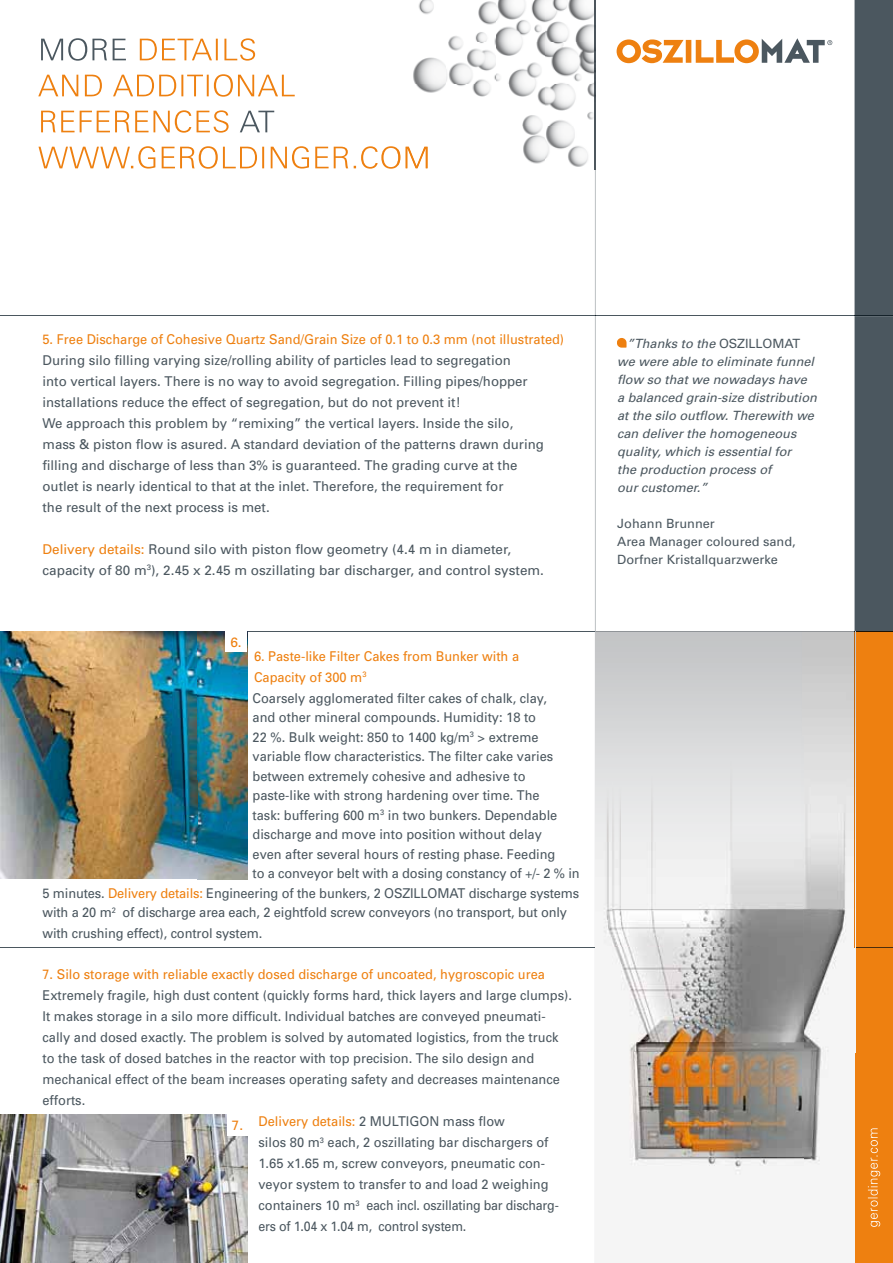
<style>
.page{position:relative;width:893px;height:1263px;background:#fff}
.page>*{position:absolute;margin:0;border:0;box-sizing:border-box;transform-origin:0 0}
.t1{font:13.5px "Univers";color:#4b575f;scale:.95 1}
.t2{font:13.5px/21px "Univers";color:#4b575f}
.t3{font:13.5px/21px "Univers";color:#ee8010;scale:.95 1}
.t4{font:13.5px "Univers";color:#4b575f;scale:.92 1}
.t5{font:13.5px "Univers";color:#ee8010}
.t6{font:italic 12.75px/18px "Univers 55";color:#4b575f}
.t7{font:12.75px/18px "Univers";color:#4b575f}
.s1{color:#ee8010}
.s2{color:#4b575f}
.s3{font-family:"Univers";font-style:normal}
</style>
<div class="page">
<svg style="left:617px;top:38px;width:215px;height:25px"></svg>
<hr style="left:595px;top:169px;width:1px;height:147px;background:#4b575f">
<hr style="left:595px;top:316px;width:1px;height:315px;background:#4b575f">
<hr style="left:595px;top:316px;width:259px;height:1px;background:#4b575f">
<hr style="left:0;top:316px;width:595px;height:1px;background:#4b575f">
<hr style="left:0;top:947px;width:595px;height:1px;background:#4b575f">
<hr style="left:0;top:631px;width:595px;height:1px;background:#4b575f">
<svg style="left:617px;top:338px;width:9px;height:10px"></svg>
<img style="left:0;top:1114px;width:248px;height:149px">
<img style="left:0;top:631px;width:247px;height:248px">
<div style="left:227px;top:1114px;width:21px;height:21px;background:#fff"></div>
<div style="left:225px;top:632px;width:22px;height:20px;background:#fff"></div>
<img style="left:595px;top:631px;width:259px;height:544px">
<svg style="left:854px;top:0;width:39px;height:1263px;background:#9f7140"></svg>
<svg style="left:39px;top:146px;width:359px;height:23px"></svg>
<svg style="left:240px;top:111px;width:34px;height:21px"></svg>
<svg style="left:41px;top:110px;width:188px;height:23px"></svg>
<svg style="left:38px;top:74px;width:257px;height:23px"></svg>
<svg style="left:140px;top:38px;width:115px;height:23px"></svg>
<svg style="left:41px;top:38px;width:85px;height:23px"></svg>
<img style="left:405px;top:0;width:191px;height:169px">
<img style="left:398px;top:147px;width:30px;height:21px">
<p class="t3" style="left:43px;top:328px;width:551px">5. Free Discharge of Cohesive Quartz Sand/Grain Size of 0.1 to 0.3 mm (not illustrated)</p>
<p class="t2" style="left:43px;top:349px;width:503px">During silo filling varying size/rolling ability of particles lead to segregation<br>into vertical layers. There is no way to avoid segregation. Filling pipes/hopper installations reduce the effect of segregation, but do not prevent it!<br>We approach this problem by “remixing” the vertical layers. Inside the silo, mass &amp; piston flow is asured. A standard deviation of the patterns drawn during filling and discharge of less than 3% is guaranteed. The grading curve at the outlet is nearly identical to that at the inlet. Therefore, the requirement for<br>the result of the next process is met.</p>
<p class="t2" style="left:43px;top:538px;width:503px"><span class="s1">Delivery details:</span> Round silo with piston flow geometry (4.4 m in diameter, capacity of 80 m<sup>3</sup>), 2.45 x 2.45 m oszillating bar discharger, and control system.</p>
<p class="t5" style="left:230px;top:634px;width:13px">6.</p>
<p class="t3" style="left:253px;top:645px;width:311px">6. Paste-like Filter Cakes from Bunker with a<br>Capacity of 300 m<sup>3<br></sup><span class="s2">Coarsely agglomerated filter cakes of chalk, clay,</span></p>
<p class="t1" style="left:253px;top:709px;width:300px">and other mineral compounds. Humidity: 18 to</p>
<p class="t1" style="left:253px;top:728px;width:303px">22 %. Bulk weight: 850 to 1400 kg/m<sup>3</sup> &gt; extreme</p>
<p class="t1" style="left:253px;top:748px;width:318px">variable flow characteristics. The filter cake varies</p>
<p class="t1" style="left:253px;top:767px;width:289px">between extremely cohesive and adhesive to</p>
<p class="t1" style="left:253px;top:787px;width:304px">paste-like with strong hardening over time. The</p>
<p class="t1" style="left:253px;top:806px;width:322px">task: buffering 600 m<sup>3</sup> in two bunkers. Dependable</p>
<p class="t1" style="left:253px;top:826px;width:306px">discharge and move into position without delay</p>
<p class="t1" style="left:253px;top:845px;width:320px">even after several hours of resting phase. Feeding</p>
<p class="t1" style="left:253px;top:865px;width:346px">to a conveyor belt with a dosing constancy of +/- 2 % in</p>
<p class="t1" style="left:43px;top:884px;width:567px">5 minutes. <span class="s1">Delivery details:</span> Engineering of the bunkers, 2 OSZILLOMAT discharge systems</p>
<p class="t1" style="left:43px;top:904px;width:554px">with a 20 m<sup>2</sup> of discharge area each, 2 eightfold screw conveyors (no transport, but only</p>
<p class="t1" style="left:43px;top:925px;width:233px">with crushing effect), control system.</p>
<p class="t3" style="left:43px;top:964px;width:530px">7. Silo storage with reliable exactly dosed discharge of uncoated, hygroscopic urea</p>
<p class="t1" style="left:43px;top:987px;width:559px">Extremely fragile, high dust content (quickly forms hard, thick layers and large clumps).</p>
<p class="t1" style="left:43px;top:1008px;width:531px">It makes storage in a silo more difficult. Individual batches are conveyed pneumati-</p>
<p class="t1" style="left:43px;top:1029px;width:545px">cally and dosed exactly. The problem is solved by automated logistics, from the truck</p>
<p class="t1" style="left:43px;top:1050px;width:519px">to the task of dosed batches in the reactor with top precision. The silo design and</p>
<p class="t1" style="left:43px;top:1071px;width:546px">mechanical effect of the beam increases operating safety and decreases maintenance</p>
<p class="t1" style="left:43px;top:1092px;width:46px">efforts.</p>
<p class="t1" style="left:259px;top:1113px;width:261px"><span class="s1">Delivery details:</span> 2 MULTIGON mass flow</p>
<p class="t1" style="left:259px;top:1134px;width:307px">silos 80 m<sup>3</sup> each, 2 oszillating bar dischargers of</p>
<p class="t1" style="left:258px;top:1155px;width:303px">1.65 x1.65 m, screw conveyors, pneumatic con-</p>
<p class="t1" style="left:258px;top:1176px;width:307px">veyor system to transfer to and load 2 weighing</p>
<p class="t1" style="left:258px;top:1197px;width:318px">containers 10 m<sup>3</sup> each incl. oszillating bar discharg-</p>
<p class="t4" style="left:259px;top:1218px;width:227px">ers of 1.04 x 1.04 m, control system.</p>
<p class="t5" style="left:232px;top:1117px;width:13px">7.</p>
<p class="t6" style="left:617px;top:334px;width:201px;text-indent:10px">”Thanks to the <span class="s3">OSZILLOMAT </span>we were able to eliminate funnel flow so that we nowadays have a balanced grain-size distribution at the silo outflow. Therewith we can deliver the homogeneous quality, which is essential for<br>the production process of<br>our customer.”</p>
<p class="t7" style="left:617px;top:514px;width:180px">Johann Brunner<br>Area Manager coloured sand,<br>Dorfner Kristallquarzwerke</p>
</div>
